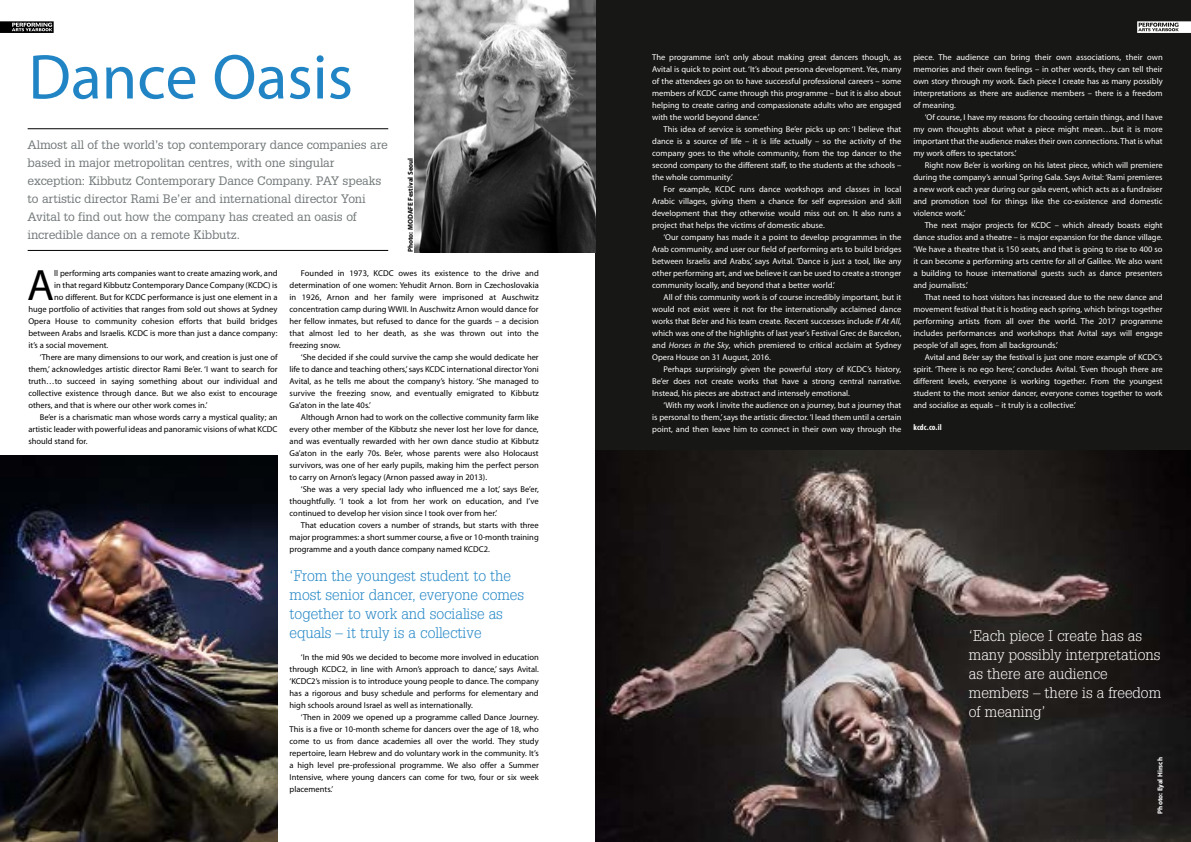
<style>
.page{position:relative;width:1191px;height:842px;background:#fff}
.page>*{position:absolute;margin:0;border:0;box-sizing:border-box;transform-origin:0 0}
.t1{font:63.9px "Myriad Pro";color:#2185c5}
.t2{font:44.1px "Myriad Pro";color:#000}
.t3{font:300 15px/19px "Glypha";color:#2185c5}
.t4{font:300 15px/19px "Glypha";color:#fff}
.t5{font:12px/18px "Glypha";letter-spacing:-.01em;color:#72787a}
.t6{font:8.5px/12px "Myriad Pro";color:#fff;text-align:justify}
.t7{font:8.5px/12px "Myriad Pro";color:#000;text-align:justify}
.t8{font:700 condensed 8.5px "Myriad Pro";letter-spacing:.02em;color:#fff}
.t9{font:700 7px "Myriad Pro";color:#000}
.t10{font:700 7px "Myriad Pro";color:#fff}
.s1{font-style:italic}
</style>
<div class="page">
<div style="left:595px;top:0;width:596px;height:842px;background:#171715"></div>
<img style="left:595px;top:451px;width:596px;height:391px">
<img style="left:414px;top:0;width:181px;height:252px">
<img style="left:0;top:455px;width:277px;height:387px">
<svg style="left:1137px;top:21px;width:54px;height:12px"></svg>
<svg style="left:0;top:21px;width:54px;height:12px"></svg>
<hr style="left:28px;top:128px;width:360px;height:1px;background:#000">
<hr style="left:28px;top:250px;width:360px;height:1px;background:#000">
<h1 class="t1" style="left:28px;top:38px;width:326px">Dance Oasis</h1>
<p class="t6" style="left:652px;top:51px;width:251px">The programme isn’t only about making great dancers though, as Avital is quick to point out. ‘It’s about persona development. Yes, many of the attendees go on to have successful professional careers – some members of KCDC came through this programme – but it is also about helping to create caring and compassionate adults who are engaged with the world beyond dance.’</p>
<p class="t6" style="left:652px;top:123px;width:251px;text-indent:11px">This idea of service is something Be’er picks up on: ‘I believe that dance is a source of life – it is life actually – so the activity of the company goes to the whole community, from the top dancer to the second company to the different staff, to the students at the schools – the whole community.’</p>
<p class="t6" style="left:652px;top:183px;width:251px;text-indent:11px">For example, KCDC runs dance workshops and classes in local Arabic villages, giving them a chance for self expression and skill development that they otherwise would miss out on. It also runs a project that helps the victims of domestic abuse.</p>
<p class="t6" style="left:652px;top:231px;width:251px;text-indent:11px">‘Our company has made it a point to develop programmes in the Arab community, and user our field of performing arts to build bridges between Israelis and Arabs,’ says Avital. ‘Dance is just a tool, like any other performing art, and we believe it can be used to create a stronger community locally, and beyond that a better world.’</p>
<p class="t6" style="left:652px;top:291px;width:251px;text-indent:11px">All of this community work is of course incredibly important, but it would not exist were it not for the internationally acclaimed dance works that Be’er and his team create. Recent successes include <span class="s1">If At All</span>, which was one of the highlights of last year’s Festival Grec de Barcelon, and <span class="s1">Horses in the Sky</span>, which premiered to critical acclaim at Sydney Opera House on 31 August, 2016.</p>
<p class="t6" style="left:652px;top:363px;width:251px;text-indent:11px">Perhaps surprisingly given the powerful story of KCDC’s history, Be’er does not create works that have a strong central narrative.<br>Instead, his pieces are abstract and intensely emotional.</p>
<p class="t6" style="left:652px;top:399px;width:251px;text-indent:11px">‘With my work I invite the audience on a journey, but a journey that is personal to them,’ says the artistic director. ‘I lead them until a certain point, and then leave him to connect in their own way through the</p>
<p class="t5" style="left:28px;top:135px;width:362px">Almost all of the world’s top contemporary dance companies are based in major metropolitan centres, with one singular exception: Kibbutz Contemporary Dance Company. PAY speaks to artistic director Rami Be’er and international director Yoni Avital to find out how the company has created an oasis of incredible dance on a remote Kibbutz.</p>
<p class="t9" style="left:406px;top:252px;width:96px;rotate:-90deg">Photo: MODAFE Festival Seoul</p>
<h2 class="t2" style="left:27px;top:258px;width:28px">A</h2>
<p class="t7" style="left:54px;top:267px;width:225px">ll performing arts companies want to create amazing work, and</p>
<p class="t7" style="left:289px;top:267px;width:251px;text-indent:11px">Founded in 1973, KCDC owes its existence to the drive and determination of one women: Yehudit Arnon. Born in Czechoslovakia in 1926, Arnon and her family were imprisoned at Auschwitz concentration camp during WWII. In Auschwitz Arnon would dance for her fellow inmates, but refused to dance for the guards – a decision that almost led to her death, as she was thrown out into the freezing snow.</p>
<p class="t7" style="left:289px;top:351px;width:251px;text-indent:11px">‘She decided if she could survive the camp she would dedicate her life to dance and teaching others,’ says KCDC international director Yoni Avital, as he tells me about the company’s history. ‘She managed to survive the freezing snow, and eventually emigrated to Kibbutz Ga’aton in the late 40s.’</p>
<p class="t7" style="left:289px;top:411px;width:251px;text-indent:11px">Although Arnon had to work on the collective community farm like every other member of the Kibbutz she never lost her love for dance, and was eventually rewarded with her own dance studio at Kibbutz Ga’aton in the early 70s. Be’er, whose parents were also Holocaust survivors, was one of her early pupils, making him the perfect person to carry on Arnon’s legacy (Arnon passed away in 2013).</p>
<p class="t7" style="left:289px;top:483px;width:251px;text-indent:11px">‘She was a very special lady who influenced me a lot,’ says Be’er, thoughtfully. ‘I took a lot from her work on education, and I’ve continued to develop her vision since I took over from her.’</p>
<p class="t7" style="left:289px;top:519px;width:251px;text-indent:11px">That education covers a number of strands, but starts with three major programmes: a short summer course, a five or 10-month training programme and a youth dance company named KCDC2.</p>
<p class="t7" style="left:54px;top:279px;width:225px">in that regard Kibbutz Contemporary Dance Company (KCDC) is</p>
<p class="t7" style="left:54px;top:291px;width:225px">no different. But for KCDC performance is just one element in a</p>
<p class="t7" style="left:28px;top:303px;width:251px">huge portfolio of activities that ranges from sold out shows at Sydney</p>
<p class="t7" style="left:28px;top:315px;width:251px">Opera House to community cohesion efforts that build bridges</p>
<p class="t7" style="left:28px;top:327px;width:251px">between Arabs and Israelis. KCDC is more than just a dance company:</p>
<p class="t7" style="left:28px;top:339px;width:82px">it’s a social movement.</p>
<p class="t7" style="left:40px;top:351px;width:239px">‘There are many dimensions to our work, and creation is just one of</p>
<p class="t7" style="left:28px;top:363px;width:251px">them,’ acknowledges artistic director Rami Be’er. ‘I want to search for</p>
<p class="t7" style="left:28px;top:375px;width:251px">truth…to succeed in saying something about our individual and</p>
<p class="t7" style="left:28px;top:387px;width:251px">collective existence through dance. But we also exist to encourage</p>
<p class="t7" style="left:28px;top:399px;width:181px">others, and that is where our other work comes in.’</p>
<p class="t7" style="left:40px;top:411px;width:239px">Be’er is a charismatic man whose words carry a mystical quality; an</p>
<p class="t7" style="left:28px;top:423px;width:251px">artistic leader with powerful ideas and panoramic visions of what KCDC</p>
<p class="t7" style="left:28px;top:435px;width:61px">should stand for.</p>
<h3 class="t3" style="left:289px;top:566px;width:236px">‘From the youngest student to the most senior dancer, everyone comes together to work and socialise as equals – it truly is a collective</h3>
<p class="t7" style="left:289px;top:651px;width:251px;text-indent:11px">‘In the mid 90s we decided to become more involved in education through KCDC2, in line with Arnon’s approach to dance,’ says Avital. ‘KCDC2’s mission is to introduce young people to dance. The company has a rigorous and busy schedule and performs for elementary and high schools around Israel as well as internationally.</p>
<p class="t7" style="left:289px;top:711px;width:251px;text-indent:11px">‘Then in 2009 we opened up a programme called Dance Journey.<br>This is a five or 10-month scheme for dancers over the age of 18, who come to us from dance academies all over the world. They study repertoire, learn Hebrew and do voluntary work in the community. It’s a high level pre-professional programme. We also offer a Summer Intensive, where young dancers can come for two, four or six week</p>
<p class="t6" style="left:913px;top:51px;width:251px">piece. The audience can bring their own associations, their own memories and their own feelings – in other words, they can tell their own story through my work. Each piece I create has as many possibly interpretations as there are audience members – there is a freedom of meaning.</p>
<p class="t6" style="left:913px;top:111px;width:251px;text-indent:11px">‘Of course, I have my reasons for choosing certain things, and I have my own thoughts about what a piece might mean…but it is more important that the audience makes their own connections. That is what my work offers to spectators.’</p>
<p class="t6" style="left:913px;top:159px;width:251px;text-indent:11px">Right now Be’er is working on his latest piece, which will premiere during the company’s annual Spring Gala. Says Avital: ‘Rami premieres a new work each year during our gala event, which acts as a fundraiser and promotion tool for things like the co-existence and domestic violence work.’</p>
<p class="t6" style="left:913px;top:219px;width:251px;text-indent:11px">The next major projects for KCDC – which already boasts eight dance studios and a theatre – is major expansion for the dance village. ‘We have a theatre that is 150 seats, and that is going to rise to 400 so it can become a performing arts centre for all of Galilee. We also want a building to house international guests such as dance presenters and journalists.’</p>
<p class="t6" style="left:913px;top:291px;width:251px;text-indent:11px">That need to host visitors has increased due to the new dance and movement festival that it is hosting each spring, which brings together performing artists from all over the world. The 2017 programme includes performances and workshops that Avital says will engage people ‘of all ages, from all backgrounds.’</p>
<p class="t6" style="left:913px;top:351px;width:251px;text-indent:11px">Avital and Be’er say the festival is just one more example of KCDC’s spirit. ‘There is no ego here,’ concludes Avital. ‘Even though there are different levels, everyone is working together. From the youngest student to the most senior dancer, everyone comes together to work and socialise as equals – it truly is a collective.’</p>
<p class="t8" style="left:913px;top:422px;width:30px">kcdc.co.il</p>
<h3 class="t4" style="left:969px;top:626px;width:194px">‘Each piece I create has as many possibly interpretations as there are audience members – there is a freedom of meaning’</h3>
<p class="t10" style="left:1155px;top:814px;width:58px;rotate:-90deg">Photo: Eyal Hirsch</p>
</div>
